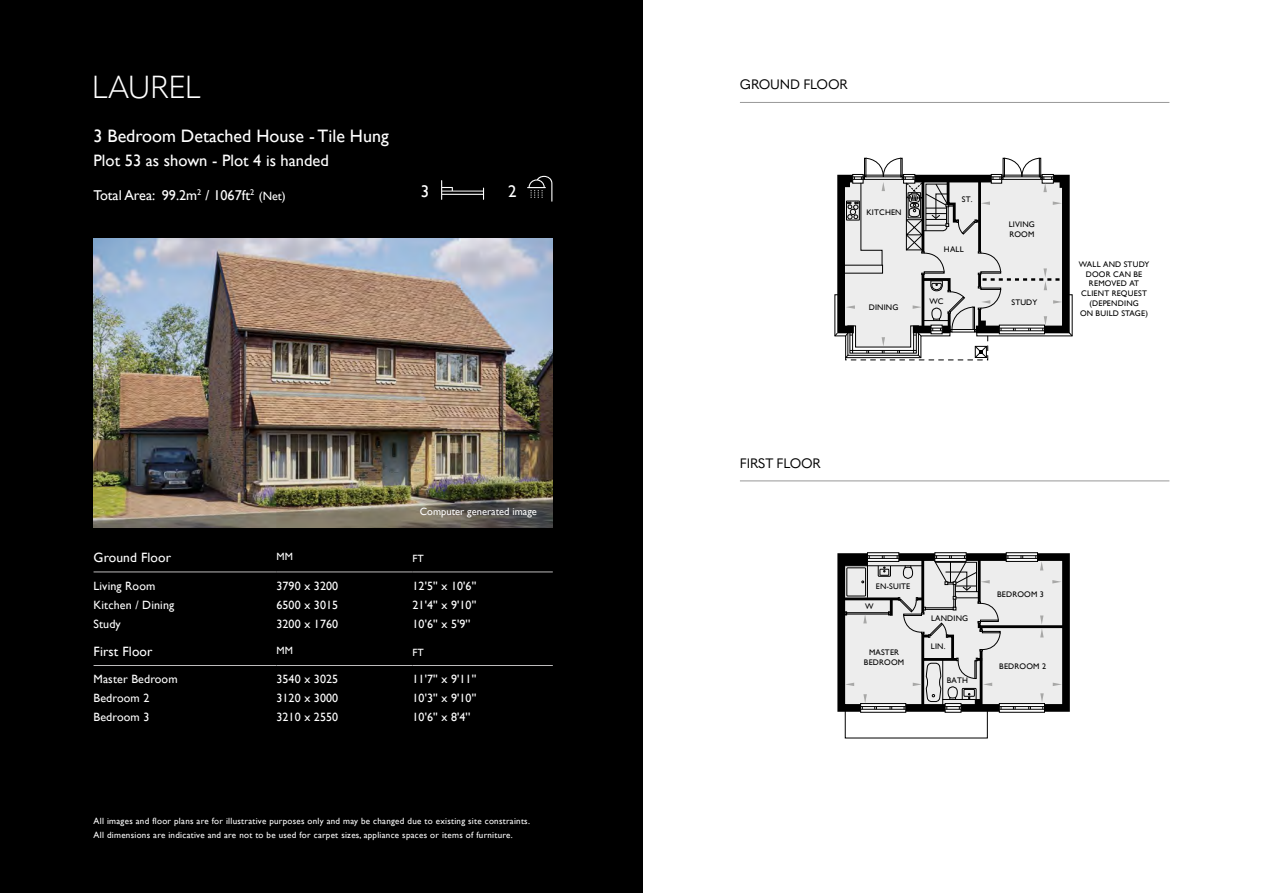
<style>
.page{position:relative;width:1263px;height:893px;background:#fff}
.page>*{position:absolute;margin:0;border:0;box-sizing:border-box;transform-origin:0 0}
.t1{font:300 31.5px "Quasimoda";letter-spacing:-.03em;color:#fff}
.t2{font:18px "Gill Sans";color:#fff}
.t3{font:16.95px "Gill Sans";color:#fff}
.t4{font:16.5px "Gill Sans";color:#fff}
.t5{font:14.25px "Gill Sans";color:#fff}
.t6{font:13.5px "Quasimoda";letter-spacing:-.015em;color:#000}
.t7{font:13.5px "Gill Sans";letter-spacing:.01em;color:#fff}
.t8{font:12px "Gill Sans";letter-spacing:.01em;color:#fff}
.t9{font:10.5px "Gill Sans";color:#fff}
.t10{font:9px/13.5px "Gill Sans";letter-spacing:.03em;color:#fff}
.t11{font:8.1px/9.8px "Gill Sans";letter-spacing:.02em;color:#000;text-align:center}
.s1{font-size:12px}
</style>
<div class="page">
<hr style="left:740px;top:102px;width:429px;height:1px;background:#989898">
<hr style="left:740px;top:480px;width:429px;height:1px;background:#989898">
<div style="left:0;top:0;width:642px;height:893px;background:#000"></div>
<svg style="left:441px;top:180px;width:43px;height:20px"></svg>
<svg style="left:527px;top:176px;width:25px;height:26px"></svg>
<img style="left:94px;top:238px;width:459px;height:289px">
<hr style="left:94px;top:572px;width:182px;height:1px;background:#bdbbbc">
<hr style="left:276px;top:572px;width:136px;height:1px;background:#bdbbbc">
<hr style="left:412px;top:572px;width:141px;height:1px;background:#bdbbbc">
<hr style="left:94px;top:665px;width:182px;height:1px;background:#bdbbbc">
<hr style="left:276px;top:665px;width:136px;height:1px;background:#bdbbbc">
<hr style="left:412px;top:665px;width:141px;height:1px;background:#bdbbbc">
<svg style="left:834px;top:158px;width:239px;height:202px"></svg>
<svg style="left:837px;top:552px;width:233px;height:186px;background:#c3c3c3"></svg>
<p class="t1" style="left:91px;top:63px;width:111px">LAUREL</p>
<p class="t2" style="left:94px;top:125px;width:297px">3 Bedroom Detached House - Tile Hung</p>
<p class="t4" style="left:94px;top:151px;width:237px">Plot 53 as shown - Plot 4 is handed</p>
<p class="t5" style="left:94px;top:187px;width:194px">Total Area: 99.2m<sup>2</sup> / 1067ft<sup>2</sup> <span class="s1">(Net)</span></p>
<p class="t3" style="left:421px;top:181px;width:10px">3</p>
<p class="t3" style="left:508px;top:181px;width:10px">2</p>
<p class="t9" style="left:420px;top:505px;width:119px">Computer generated image</p>
<p class="t7" style="left:94px;top:550px;width:79px">Ground Floor</p>
<p class="t9" style="left:276px;top:550px;width:18px">MM</p>
<p class="t9" style="left:412px;top:552px;width:13px">FT</p>
<p class="t8" style="left:94px;top:578px;width:63px">Living Room</p>
<p class="t8" style="left:276px;top:578px;width:63px">3790 x 3200</p>
<p class="t8" style="left:412px;top:578px;width:65px">12'5'' x 10'6''</p>
<p class="t8" style="left:94px;top:598px;width:82px">Kitchen / Dining</p>
<p class="t8" style="left:276px;top:598px;width:63px">6500 x 3015</p>
<p class="t8" style="left:412px;top:598px;width:65px">21'4'' x 9'10''</p>
<p class="t8" style="left:94px;top:617px;width:29px">Study</p>
<p class="t8" style="left:276px;top:617px;width:63px">3200 x 1760</p>
<p class="t8" style="left:412px;top:617px;width:59px">10'6'' x 5'9''</p>
<p class="t7" style="left:94px;top:643px;width:60px">First Floor</p>
<p class="t9" style="left:276px;top:644px;width:18px">MM</p>
<p class="t9" style="left:412px;top:646px;width:13px">FT</p>
<p class="t8" style="left:94px;top:672px;width:86px">Master Bedroom</p>
<p class="t8" style="left:276px;top:672px;width:63px">3540 x 3025</p>
<p class="t8" style="left:412px;top:672px;width:65px">11'7'' x 9'11''</p>
<p class="t8" style="left:94px;top:691px;width:57px">Bedroom 2</p>
<p class="t8" style="left:276px;top:691px;width:63px">3120 x 3000</p>
<p class="t8" style="left:412px;top:691px;width:65px">10'3'' x 9'10''</p>
<p class="t8" style="left:94px;top:710px;width:57px">Bedroom 3</p>
<p class="t8" style="left:276px;top:710px;width:63px">3210 x 2550</p>
<p class="t8" style="left:412px;top:710px;width:59px">10'6'' x 8'4''</p>
<p class="t10" style="left:94px;top:814px;width:438px">All images and floor plans are for illustrative purposes only and may be changed due to existing site constraints.<br>All dimensions are indicative and are not to be used for carpet sizes, appliance spaces or items of furniture.</p>
<h3 class="t6" style="left:740px;top:74px;width:109px">GROUND FLOOR</h3>
<p class="t11" style="left:866px;top:207px;width:37px">KITCHEN</p>
<p class="t11" style="left:869px;top:302px;width:31px">DINING</p>
<p class="t11" style="left:962px;top:195px;width:12px">ST.</p>
<p class="t11" style="left:944px;top:245px;width:21px">HALL</p>
<p class="t11" style="left:929px;top:296px;width:16px">WC</p>
<p class="t11" style="left:1009px;top:220px;width:28px;text-align:left">LIVING<br>ROOM</p>
<p class="t11" style="left:1011px;top:297px;width:27px">STUDY</p>
<p class="t11" style="left:1079px;top:259px;width:72px">WALL AND STUDY<br>DOOR CAN BE<br>REMOVED AT<br>CLIENT REQUEST (DEPENDING<br>ON BUILD STAGE)</p>
<h3 class="t6" style="left:740px;top:453px;width:82px">FIRST FLOOR</h3>
<p class="t11" style="left:876px;top:581px;width:36px">EN-SUITE</p>
<p class="t11" style="left:865px;top:601px;width:10px">W</p>
<p class="t11" style="left:864px;top:647px;width:42px">MASTER<br>BEDROOM</p>
<p class="t11" style="left:931px;top:613px;width:39px">LANDING</p>
<p class="t11" style="left:931px;top:642px;width:16px">LIN.</p>
<p class="t11" style="left:947px;top:676px;width:23px">BATH</p>
<p class="t11" style="left:997px;top:590px;width:48px">BEDROOM 3</p>
<p class="t11" style="left:999px;top:661px;width:48px">BEDROOM 2</p>
</div>
